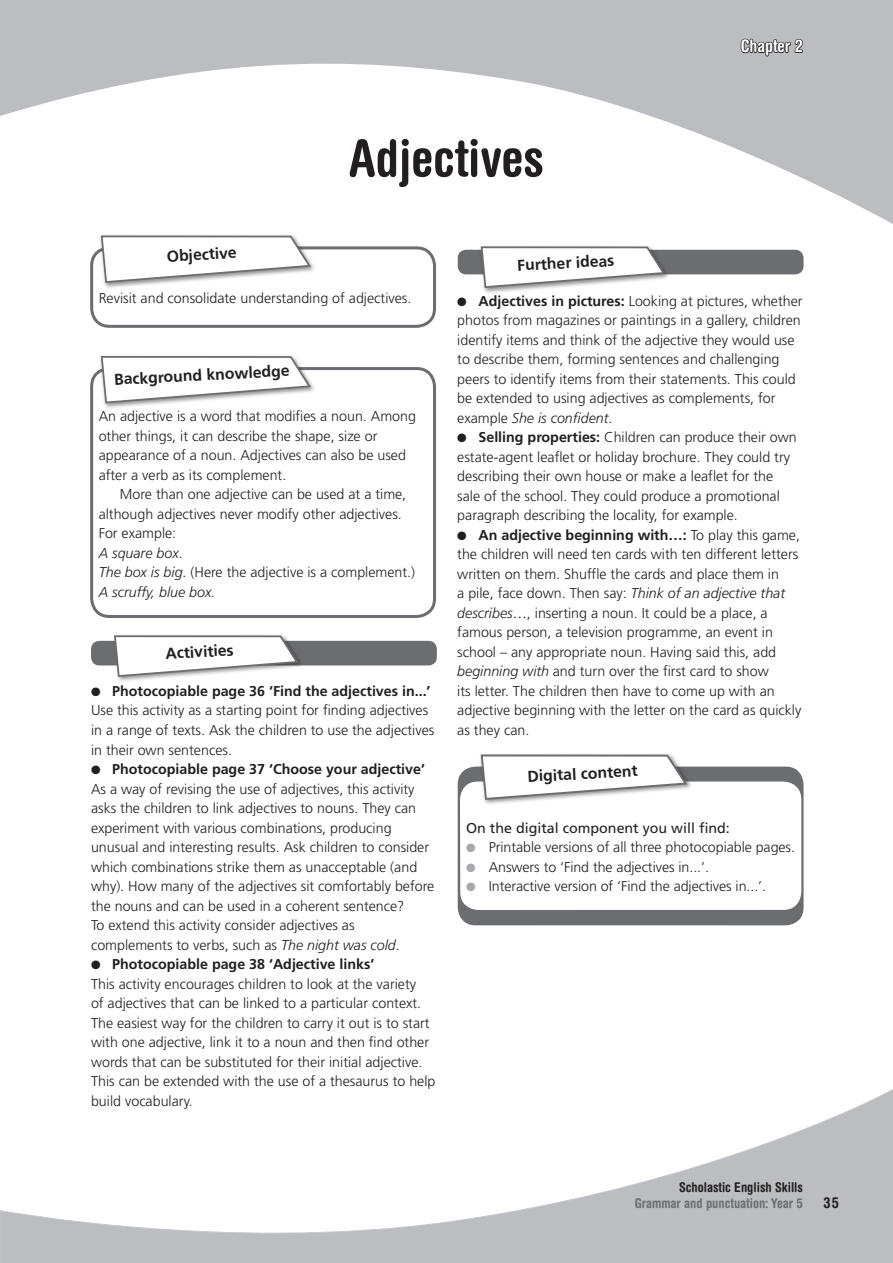
<style>
.page{position:relative;width:893px;height:1263px;background:#fff}
.page>*{position:absolute;margin:0;border:0;box-sizing:border-box;transform-origin:0 0}
.t1{font:700 condensed 51px "Helvetica Rounded LT Std";color:#231f20}
.chapter___unit_strap{font:700 condensed 17.25px "Helvetica Rounded LT Std";color:#fff}
.sh2{font:700 15.75px "Frutiger LT Std";color:#231f20}
.t2{font:700 condensed 15px "Helvetica Rounded LT Std";color:#231f20}
.bt{font:300 14.25px/19.5px "Frutiger LT Std";color:#231f20}
.t3{font:700 14.25px "Frutiger LT Std";color:#231f20}
.bt-2{font:14.25px "Frutiger LT Std";color:#231f20}
.bt-3{font:italic 300 14.25px "Frutiger LT Std";color:#231f20}
.footer_2{font:700 condensed 13.5px "Helvetica Rounded LT Std";color:#6c6d70}
.footer_1{font:700 condensed 13.5px "Helvetica Rounded LT Std";color:#231f20}
.s1{font-style:normal}
.s2{font-style:italic}
.s3{font-weight:700}
.s4{font-family:"Times New Roman MT Std";font-weight:400}
.s5{color:#a8a9ad}
</style>
<div class="page">
<svg style="left:0;top:0;width:893px;height:224px"></svg>
<svg style="left:0;top:1089px;width:893px;height:174px"></svg>
<svg style="left:740px;top:38px;width:64px;height:33px;background:#959597"></svg>
<div style="left:90px;top:367px;width:346px;height:251px;border:3px solid #6c6d70;border-radius:18px"></div>
<div style="left:99px;top:354px;width:218px;height:55px;background:#231f20;opacity:.5"></div>
<svg style="left:100px;top:355px;width:212px;height:49px"></svg>
<div style="left:90px;top:246px;width:346px;height:82px;border:3px solid #6c6d70;border-radius:18px"></div>
<div style="left:99px;top:234px;width:218px;height:55px;background:#231f20;opacity:.5"></div>
<svg style="left:100px;top:234px;width:212px;height:50px"></svg>
<div style="left:458px;top:250px;width:346px;height:24px;background:#6c6d70;border-radius:9px"></div>
<div style="left:479px;top:245px;width:192px;height:49px;background:#231f20;opacity:.5"></div>
<svg style="left:480px;top:245px;width:187px;height:44px"></svg>
<svg style="left:458px;top:766px;width:346px;height:159px"></svg>
<div style="left:479px;top:753px;width:214px;height:53px;background:#231f20;opacity:.5"></div>
<svg style="left:480px;top:753px;width:209px;height:48px"></svg>
<div style="left:91px;top:641px;width:346px;height:24px;background:#6c6d70;border-radius:9px"></div>
<div style="left:112px;top:634px;width:192px;height:49px;background:#231f20;opacity:.5"></div>
<svg style="left:113px;top:634px;width:187px;height:44px"></svg>
<p class="t1" style="left:349px;top:127px;width:196px">Adjectives</p>
<p class="chapter___unit_strap" style="left:741px;top:36px;width:64px">Chapter 2</p>
<p class="sh2" style="left:166px;top:247px;width:72px;rotate:-3deg">Objective</p>
<p class="bt" style="left:99px;top:289px;width:314px">Revisit and consolidate understanding of adjectives.</p>
<p class="sh2" style="left:114px;top:370px;width:177px;rotate:-3deg">Background knowledge</p>
<p class="bt" style="left:99px;top:407px;width:319px">An adjective is a word that modifies a noun. Among other things, it can describe the shape, size or appearance of a noun. Adjectives can also be used after a verb as its complement.</p>
<p class="bt" style="left:99px;top:485px;width:309px;text-indent:21px">More than one adjective can be used at a time, although adjectives never modify other adjectives.</p>
<p class="bt" style="left:99px;top:524px;width:79px">For example:</p>
<p class="bt-3" style="left:99px;top:545px;width:85px">A square box<span class="s1">.</span></p>
<p class="bt" style="left:99px;top:563px;width:318px"><span class="s2">The box is big</span>. (Here the adjective is a complement.)</p>
<p class="bt-3" style="left:99px;top:584px;width:118px">A scruffy, blue box.</p>
<p class="sh2" style="left:165px;top:644px;width:70px;rotate:-3deg">Activities</p>
<p class="t3" style="left:91px;top:683px;width:341px">● Photocopiable page 36 ‘Find the adjectives in...’</p>
<p class="bt" style="left:91px;top:701px;width:345px">Use this activity as a starting point for finding adjectives in a range of texts. Ask the children to use the adjectives in their own sentences.</p>
<p class="t3" style="left:91px;top:761px;width:336px">● Photocopiable page 37 ‘Choose your adjective’</p>
<p class="bt" style="left:91px;top:779px;width:345px">As a way of revising the use of adjectives, this activity asks the children to link adjectives to nouns. They can experiment with various combinations, producing unusual and interesting results. Ask children to consider which combinations strike them as unacceptable (and why). How many of the adjectives sit comfortably before the nouns and can be used in a coherent sentence?</p>
<p class="bt" style="left:91px;top:915px;width:310px">To extend this activity consider adjectives as complements to verbs, such as <span class="s2">The night was cold</span>.</p>
<p class="t3" style="left:91px;top:956px;width:285px">● Photocopiable page 38 ‘Adjective links’</p>
<p class="bt" style="left:91px;top:974px;width:346px">This activity encourages children to look at the variety<br>of adjectives that can be linked to a particular context.<br>The easiest way for the children to carry it out is to start with one adjective, link it to a noun and then find other words that can be substituted for their initial adjective.<br>This can be extended with the use of a thesaurus to help build vocabulary.</p>
<p class="sh2" style="left:517px;top:256px;width:99px;rotate:-3deg">Further ideas</p>
<p class="bt" style="left:457px;top:291px;width:347px">● <span class="s3">Adjectives in pictures:</span> Looking at pictures, whether photos from magazines or paintings in a gallery, children identify items and think of the adjective they would use to describe them, forming sentences and challenging peers to identify items from their statements. This could be extended to using adjectives as complements, for example <span class="s2">She is confident</span>.</p>
<p class="bt" style="left:457px;top:428px;width:341px">● <span class="s3">Selling properties:</span> Children can produce their own estate-agent leaflet or holiday brochure. They could try describing their own house or make a leaflet for the sale of the school. They could produce a promotional paragraph describing the locality, for example.</p>
<p class="bt" style="left:457px;top:525px;width:346px">● <span class="s3">An adjective beginning with…:</span> To play this game, the children will need ten cards with ten different letters written on them. Shuffle the cards and place them in<br>a pile, face down. Then say: <span class="s2">Think of an adjective that describes</span><span class="s4">…</span>, inserting a noun. It could be a place, a famous person, a television programme, an event in school – any appropriate noun. Having said this, add <span class="s2">beginning with</span> and turn over the first card to show<br>its letter. The children then have to come up with an adjective beginning with the letter on the card as quickly as they can.</p>
<p class="sh2" style="left:527px;top:767px;width:112px;rotate:-3deg">Digital content</p>
<p class="bt-2" style="left:466px;top:819px;width:265px">On the digital component you will find:</p>
<p class="bt" style="left:466px;top:837px;width:330px"><span class="s5">●</span> Printable versions of all three photocopiable pages.</p>
<p class="bt" style="left:466px;top:857px;width:244px"><span class="s5">●</span> Answers to ‘Find the adjectives in...’.</p>
<p class="bt" style="left:466px;top:876px;width:301px"><span class="s5">●</span> Interactive version of ‘Find the adjectives in...’.</p>
<p class="footer_1" style="left:679px;top:1179px;width:125px">Scholastic English Skills</p>
<p class="footer_2" style="left:635px;top:1195px;width:170px">Grammar and punctuation: Year 5</p>
<p class="t2" style="left:823px;top:1193px;width:17px">35</p>
</div>
